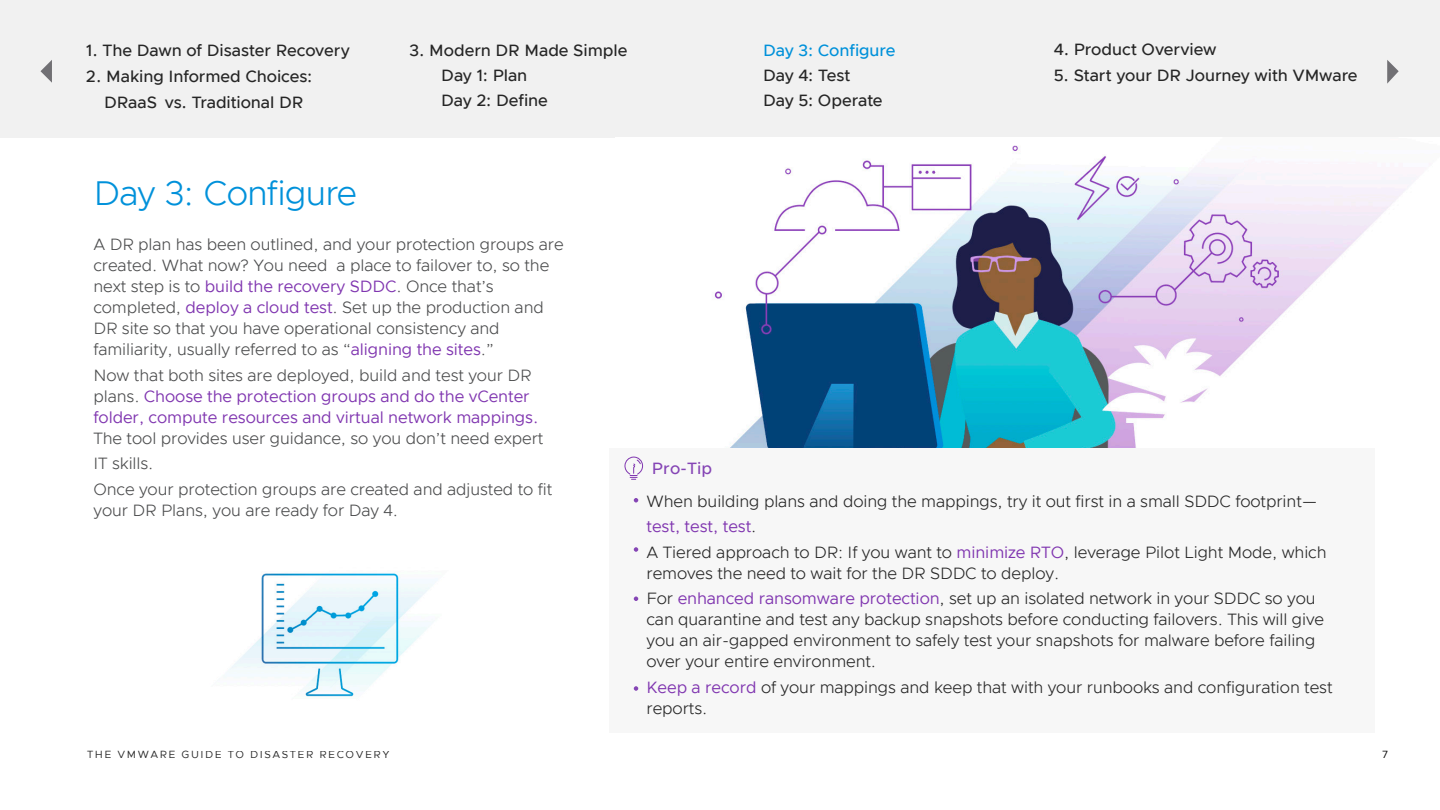
<style>
.page{position:relative;width:1440px;height:810px;background:#fff}
.page>*{position:absolute;margin:0;border:0;box-sizing:border-box;transform-origin:0 0}
._2a__SUBHEAD_1{font:300 34.5px "Metropolis";letter-spacing:-.025em;color:#0091da}
._3a__BODY_TEXT{font:300 16.5px/21px "Metropolis";letter-spacing:-.005em;color:#4b4c4d}
._3a__BODY_TEXT-2{font:300 16.5px/21px "Metropolis";letter-spacing:-.005em;color:#262626}
.t1{font:500 16.5px/25.1px "Metropolis";letter-spacing:-.005em;color:#262626}
._3a__BODY_TEXT-3{font:16.5px "Metropolis";letter-spacing:-.005em;color:#8036b0}
.t2{font:500 16.5px "Metropolis";letter-spacing:-.01em;color:#0091da}
.t3{font:500 16.5px "Metropolis";color:#8545b5}
.t4{font:10.5px "Metropolis";letter-spacing:.15em;color:#262626}
.t5{font:10.5px "Metropolis";color:#000}
.s1{font-weight:400;color:#8036b0}
.s2{font-weight:300;color:#262626}
</style>
<div class="page">
<div style="left:0;top:0;width:1440px;height:138px;background:#f1f1f1"></div>
<svg style="left:1387px;top:60px;width:12px;height:24px"></svg>
<svg style="left:40px;top:60px;width:12px;height:23px"></svg>
<img style="left:224px;top:573px;width:214px;height:124px">
<img style="left:714px;top:145px;width:695px;height:303px">
<div style="left:609px;top:448px;width:766px;height:284px;background:#f7f7f7"></div>
<svg style="left:625px;top:456px;width:18px;height:24px"></svg>
<svg style="left:634px;top:498px;width:4px;height:4px"></svg>
<svg style="left:634px;top:547px;width:4px;height:5px"></svg>
<svg style="left:634px;top:597px;width:4px;height:4px"></svg>
<svg style="left:634px;top:686px;width:4px;height:5px"></svg>
<p class="t1" style="left:86px;top:38px;width:265px">1. The Dawn of Disaster Recovery</p>
<p class="t1" style="left:441px;top:38px;width:188px;text-indent:-32px">3. Modern DR Made Simple<br>Day 1: Plan<br>Day 2: Define</p>
<p class="t2" style="left:763px;top:40px;width:134px">Day 3: Configure</p>
<p class="t1" style="left:86px;top:64px;width:227px;line-height:25.5px;text-align:center">2. Making Informed Choices:<br>DRaaS vs. Traditional DR</p>
<p class="t1" style="left:763px;top:63px;width:121px;line-height:24.8px">Day 4: Test<br>Day 5: Operate</p>
<p class="t1" style="left:1054px;top:37px;width:164px">4. Product Overview</p>
<p class="t1" style="left:1054px;top:62px;width:305px">5. Start your DR Journey with VMware</p>
<p class="_2a__SUBHEAD_1" style="left:93px;top:172px;width:265px">Day 3: Configure</p>
<p class="_3a__BODY_TEXT" style="left:93px;top:234px;width:472px">A DR plan has been outlined, and your protection groups are created. What now? You need a place to failover to, so the next step is to <span class="s1">build the recovery SDDC</span>. Once that’s completed, <span class="s1">deploy a cloud test</span>. Set up the production and DR site so that you have operational consistency and familiarity, usually referred to as “<span class="s1">aligning the sites</span>.”</p>
<p class="_3a__BODY_TEXT" style="left:93px;top:365px;width:452px">Now that both sites are deployed, build and test your DR plans. <span class="s1">Choose the protection groups and do the vCenter folder, compute resources and virtual network mappings.<br></span>The tool provides user guidance, so you don’t need expert</p>
<p class="_3a__BODY_TEXT" style="left:93px;top:453px;width:62px">IT skills.</p>
<p class="_3a__BODY_TEXT" style="left:93px;top:479px;width:460px">Once your protection groups are created and adjusted to fit your DR Plans, you are ready for Day 4.</p>
<p class="_3a__BODY_TEXT-2" style="left:647px;top:490px;width:672px">When building plans and doing the mappings, try it out first in a small SDDC footprint—</p>
<p class="_3a__BODY_TEXT-3" style="left:647px;top:516px;width:112px">test, test, test<span class="s2">.</span></p>
<p class="_3a__BODY_TEXT-2" style="left:647px;top:541px;width:682px">A Tiered approach to DR: If you want to <span class="s1">minimize RTO</span>, leverage Pilot Light Mode, which removes the need to wait for the DR SDDC to deploy.</p>
<p class="_3a__BODY_TEXT-2" style="left:647px;top:588px;width:679px">For <span class="s1">enhanced ransomware protection</span>, set up an isolated network in your SDDC so you can quarantine and test any backup snapshots before conducting failovers. This will give you an air-gapped environment to safely test your snapshots for malware before failing over your entire environment.</p>
<p class="_3a__BODY_TEXT-2" style="left:647px;top:676px;width:688px"><span class="s1">Keep a record</span> of your mappings and keep that with your runbooks and configuration test reports.</p>
<p class="t3" style="left:652px;top:458px;width:62px">Pro-Tip</p>
<p class="t4" style="left:87px;top:748px;width:304px">THE VMWARE GUIDE TO DISASTER RECOVERY</p>
<p class="t5" style="left:1383px;top:748px;width:7px">7</p>
</div>
